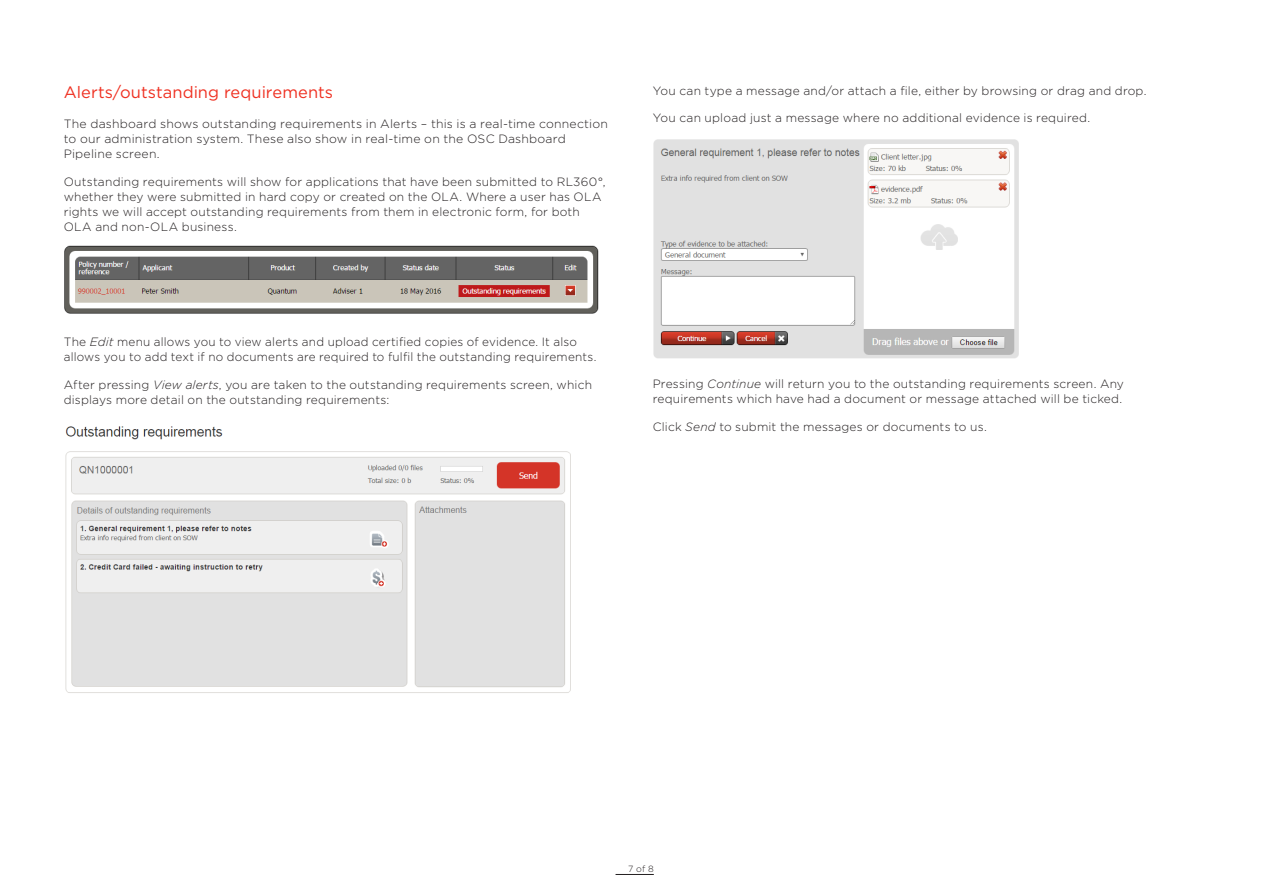
<style>
.page{position:relative;width:1263px;height:893px;background:#fff}
.page>*{position:absolute;margin:0;border:0;box-sizing:border-box;transform-origin:0 0}
.Heading{font:16.5px "Gotham";letter-spacing:.005em;color:#ef3122}
.Body_text{font:300 12px/15px "Gotham";letter-spacing:.015em;color:#231f20}
.t1{font:300 9px "Gotham";color:#231f20}
.s1{font-style:italic}
</style>
<div class="page">
<hr style="left:615px;top:874px;width:39px;height:1px;background:#231f20">
<img style="left:64px;top:245px;width:535px;height:69px">
<img style="left:65px;top:426px;width:506px;height:267px">
<img style="left:653px;top:139px;width:366px;height:220px">
<p class="Heading" style="left:64px;top:82px;width:271px">Alerts/outstanding requirements</p>
<p class="Body_text" style="left:64px;top:116px;width:546px">The dashboard shows outstanding requirements in Alerts – this is a real-time connection to our administration system. These also show in real-time on the OSC Dashboard<br>Pipeline screen.</p>
<p class="Body_text" style="left:64px;top:174px;width:543px">Outstanding requirements will show for applications that have been submitted to RL360°, whether they were submitted in hard copy or created on the OLA. Where a user has OLA rights we will accept outstanding requirements from them in electronic form, for both OLA and non-OLA business.</p>
<p class="Body_text" style="left:64px;top:334px;width:534px">The <span class="s1">Edit</span> menu allows you to view alerts and upload certified copies of evidence. It also allows you to add text if no documents are required to fulfil the outstanding requirements.</p>
<p class="Body_text" style="left:64px;top:377px;width:530px">After pressing <span class="s1">View alerts</span>, you are taken to the outstanding requirements screen, which displays more detail on the outstanding requirements:</p>
<p class="Body_text" style="left:653px;top:83px;width:495px">You can type a message and/or attach a file, either by browsing or drag and drop.</p>
<p class="Body_text" style="left:653px;top:110px;width:439px">You can upload just a message where no additional evidence is required.</p>
<p class="Body_text" style="left:653px;top:376px;width:473px">Pressing <span class="s1">Continue</span> will return you to the outstanding requirements screen. Any requirements which have had a document or message attached will be ticked.</p>
<p class="Body_text" style="left:653px;top:419px;width:336px">Click <span class="s1">Send</span> to submit the messages or documents to us.</p>
<p class="t1" style="left:628px;top:863px;width:27px">7 of 8</p>
</div>
